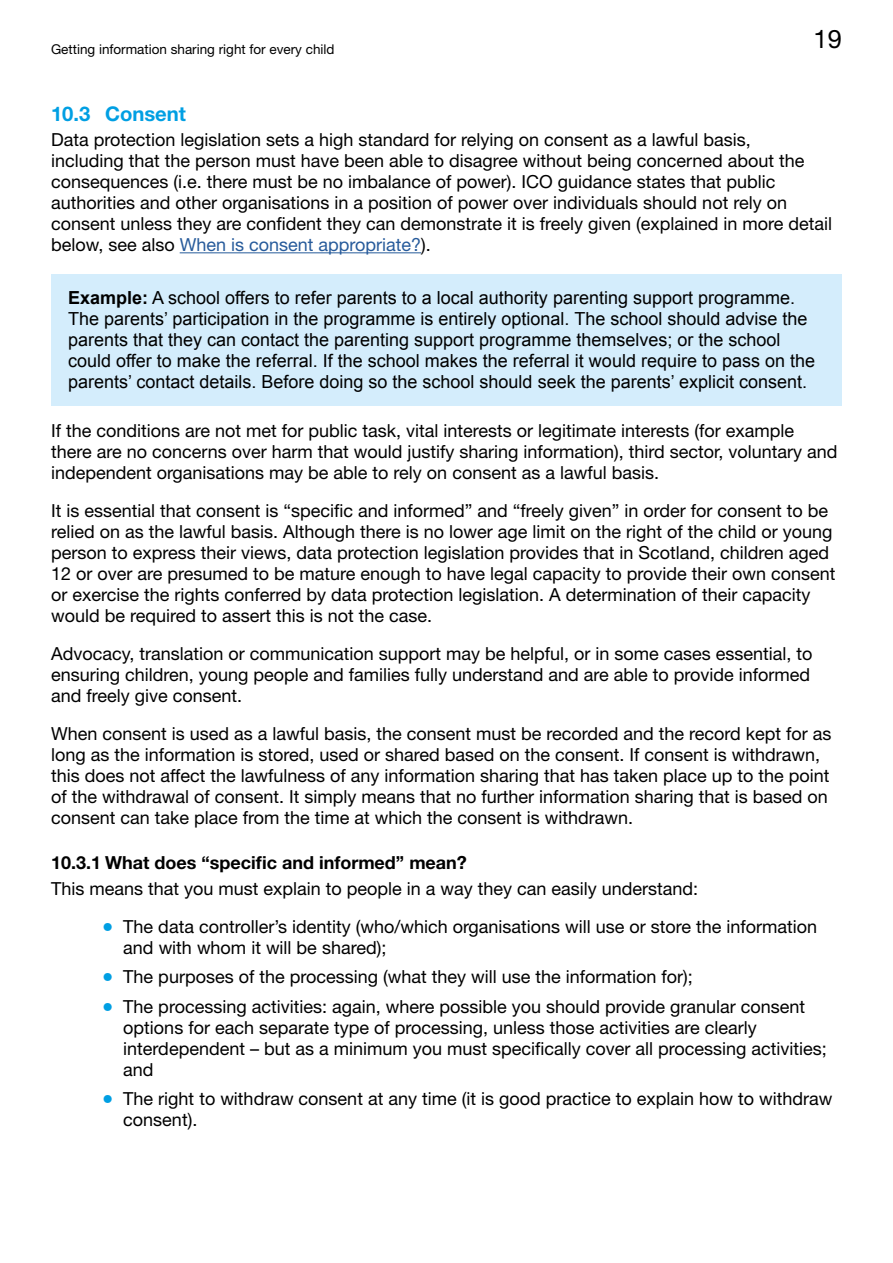
<style>
.page{position:relative;width:893px;height:1263px;background:#fff}
.page>*{position:absolute;margin:0;border:0;box-sizing:border-box;transform-origin:0 0}
.t1{font:25.5px "Helvetica Neue LT Std";color:#000}
.Chap_Head_Sub{font:700 20.25px "Helvetica Neue LT Std";color:#009fe3}
.Body{font:18px/21px "Helvetica Neue LT Std";color:#000}
.Body-2{font:18px/21px "Arial";color:#000}
.Sub_Numbered{font:700 18px "Helvetica Neue LT Std";color:#000}
.t2{font:13.5px "Helvetica Neue LT Std";color:#000}
.s1{color:#275b9b}
.s2{font-weight:700}
.s3{font-size:22.5px;color:#009fe3}
</style>
<div class="page">
<hr style="left:180px;top:252px;width:241px;height:1px;background:#275b9b">
<div style="left:51px;top:274px;width:791px;height:131px;background:#d4edfc"></div>
<p class="t2" style="left:51px;top:41px;width:285px">Getting information sharing right for every child</p>
<h1 class="t1" style="left:814px;top:24px;width:30px">19</h1>
<p class="Chap_Head_Sub" style="left:51px;top:101px;width:137px">10.3 Consent</p>
<p class="Body" style="left:51px;top:129px;width:783px">Data protection legislation sets a high standard for relying on consent as a lawful basis,<br>including that the person must have been able to disagree without being concerned about the consequences (i.e. there must be no imbalance of power). ICO guidance states that public authorities and other organisations in a position of power over individuals should not rely on consent unless they are confident they can demonstrate it is freely given (explained in more detail below, see also <span class="s1">When is consent appropriate?</span>).</p>
<p class="Body-2" style="left:68px;top:287px;width:749px"><span class="s2">Example:</span> A school offers to refer parents to a local authority parenting support programme.<br>The parents’ participation in the programme is entirely optional. The school should advise the parents that they can contact the parenting support programme themselves; or the school could offer to make the referral. If the school makes the referral it would require to pass on the parents’ contact details. Before doing so the school should seek the parents’ explicit consent.</p>
<p class="Body" style="left:51px;top:420px;width:788px">If the conditions are not met for public task, vital interests or legitimate interests (for example there are no concerns over harm that would justify sharing information), third sector, voluntary and independent organisations may be able to rely on consent as a lawful basis.</p>
<p class="Body" style="left:51px;top:500px;width:786px">It is essential that consent is “specific and informed” and “freely given” in order for consent to be relied on as the lawful basis. Although there is no lower age limit on the right of the child or young person to express their views, data protection legislation provides that in Scotland, children aged 12 or over are presumed to be mature enough to have legal capacity to provide their own consent or exercise the rights conferred by data protection legislation. A determination of their capacity would be required to assert this is not the case.</p>
<p class="Body" style="left:51px;top:643px;width:763px">Advocacy, translation or communication support may be helpful, or in some cases essential, to ensuring children, young people and families fully understand and are able to provide informed and freely give consent.</p>
<p class="Body" style="left:51px;top:723px;width:782px">When consent is used as a lawful basis, the consent must be recorded and the record kept for as long as the information is stored, used or shared based on the consent. If consent is withdrawn, this does not affect the lawfulness of any information sharing that has taken place up to the point of the withdrawal of consent. It simply means that no further information sharing that is based on consent can take place from the time at which the consent is withdrawn.</p>
<p class="Sub_Numbered" style="left:51px;top:852px;width:417px">10.3.1 What does “specific and informed” mean?</p>
<p class="Body" style="left:51px;top:877px;width:649px">This means that you must explain to people in a way they can easily understand:</p>
<p class="Body" style="left:123px;top:915px;width:695px;text-indent:-21px"><span class="s3">•</span> The data controller’s identity (who/which organisations will use or store the information and with whom it will be shared);</p>
<p class="Body" style="left:102px;top:966px;width:592px"><span class="s3">•</span> The purposes of the processing (what they will use the information for);</p>
<p class="Body" style="left:123px;top:995px;width:705px;text-indent:-21px"><span class="s3">•</span> The processing activities: again, where possible you should provide granular consent options for each separate type of processing, unless those activities are clearly interdependent – but as a minimum you must specifically cover all processing activities; and</p>
<p class="Body" style="left:123px;top:1088px;width:711px;text-indent:-21px"><span class="s3">•</span> The right to withdraw consent at any time (it is good practice to explain how to withdraw consent).</p>
</div>
